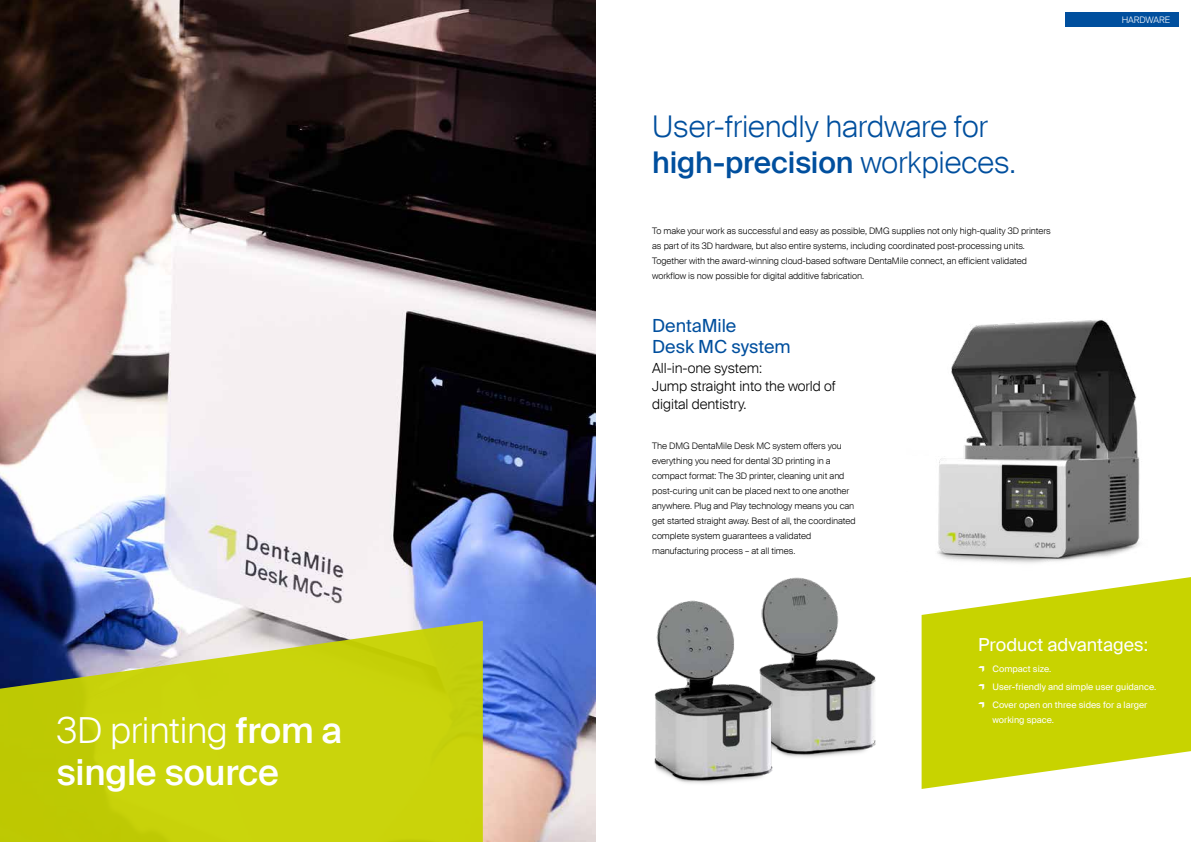
<style>
.page{position:relative;width:1191px;height:842px;background:#fff}
.page>*{position:absolute;margin:0;border:0;box-sizing:border-box;transform-origin:0 0}
.t1{font:500 36px/42px "Suisse Intl";letter-spacing:-.005em;color:#fff}
.t2{font:300 30px/36px "Suisse Intl";letter-spacing:-.005em;color:#004f9e}
.t3{font:18px/21px "Suisse Intl";letter-spacing:-.005em;color:#004f9e}
.t4{font:18px "Suisse Intl";color:#fff}
.t5{font:300 14px/18px "Suisse Intl";letter-spacing:-.005em;color:#000}
.t6{font:300 9px/15px "Suisse Intl";letter-spacing:-.005em;color:#000}
.t7{font:9px/15px "Suisse Intl";color:#fff}
.t8{font:300 9px "Suisse Intl";letter-spacing:-.005em;color:#fff}
.s1{font-weight:300}
.s2{font-weight:500}
</style>
<div class="page">
<img style="left:0;top:0;width:595px;height:842px">
<svg style="left:0;top:621px;width:483px;height:221px;background:#bbc522"></svg>
<img style="left:937px;top:320px;width:203px;height:243px">
<img style="left:769px;top:577px;width:107px;height:181px">
<svg style="left:921px;top:577px;width:270px;height:212px;fill:#c8d300"></svg>
<img style="left:654px;top:591px;width:128px;height:193px">
<div style="left:1065px;top:13px;width:113px;height:14px;background:#004f9e"></div>
<h1 class="t1" style="left:57px;top:710px;width:287px"><span class="s1">3D printing</span> from a single source</h1>
<h2 class="t2" style="left:652px;top:109px;width:365px">User-friendly hardware for <span class="s2">high-precision</span> workpieces.</h2>
<p class="t6" style="left:652px;top:223px;width:400px">To make your work as successful and easy as possible, DMG supplies not only high-quality 3D printers as part of its 3D hardware, but also entire systems, including coordinated post-processing units.<br>Together with the award-winning cloud-based software DentaMile connect, an efficient validated workflow is now possible for digital additive fabrication.</p>
<h3 class="t3" style="left:652px;top:315px;width:140px">DentaMile<br>Desk MC system</h3>
<h3 class="t5" style="left:652px;top:360px;width:185px">All-in-one system:<br>Jump straight into the world of digital dentistry.</h3>
<p class="t6" style="left:652px;top:438px;width:205px">The DMG DentaMile Desk MC system offers you everything you need for dental 3D printing in a compact format: The 3D printer, cleaning unit and post-curing unit can be placed next to one another anywhere. Plug and Play technology means you can get started straight away. Best of all, the coordinated complete system guarantees a validated manufacturing process – at all times.</p>
<p class="t8" style="left:1121px;top:15px;width:50px">HARDWARE</p>
<h3 class="t4" style="left:978px;top:634px;width:171px">Product advantages:</h3>
<p class="t7" style="left:978px;top:662px;width:75px">• Compact size.</p>
<p class="t7" style="left:978px;top:680px;width:180px">• User-friendly and simple user guidance.</p>
<p class="t7" style="left:992px;top:697px;width:156px;text-indent:-14px">• Cover open on three sides for a larger working space.</p>
</div>
